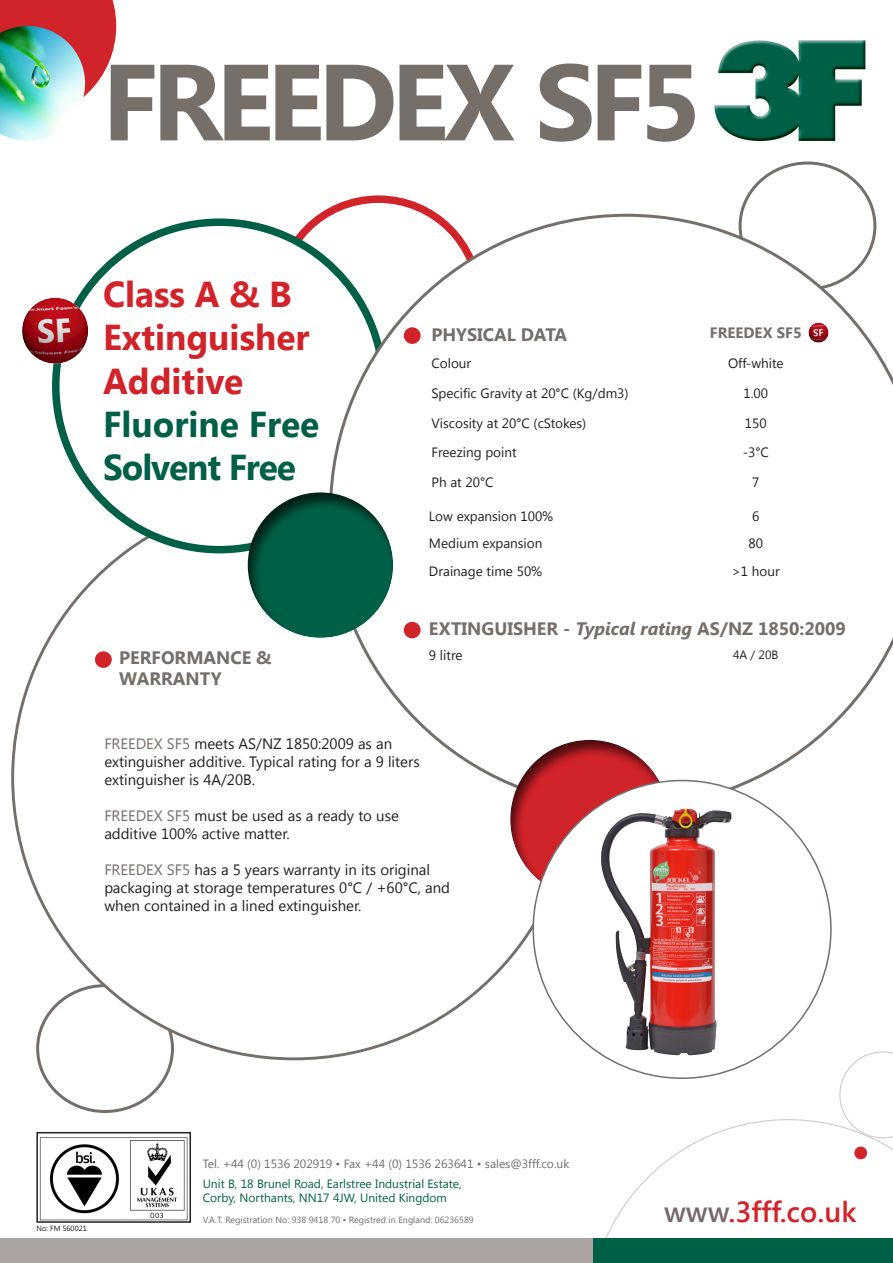
<style>
.page{position:relative;width:893px;height:1263px;background:#fff}
.page>*{position:absolute;margin:0;border:0;box-sizing:border-box;transform-origin:0 0}
.t1{font:700 108px "Segoe UI";letter-spacing:-.06em;color:#766e68}
.t2{font:700 36px/43.2px "Segoe UI";color:#d1232a}
.t3{font:700 36px/43.2px "Segoe UI";letter-spacing:-.005em;color:#006047}
.t4{font:600 28.95px "Segoe UI";color:#d1232a}
.t5{font:700 18px/21.6px "Segoe UI";color:#766e68}
.t6{font:15px/18px "Segoe UI";color:#231f20}
.t7{font:700 15px "Segoe UI";color:#766e68}
.t8{font:13.5px "Segoe UI";color:#231f20}
.t9{font:12px/14.4px "Segoe UI";color:#006047}
.t10{font:12px "Segoe UI";color:#76696a}
.t11{font:12px "Segoe UI";color:#231f20}
.t12{font:9px "Segoe UI";color:#76696a}
.t13{font:7.5px "Segoe UI";color:#231f20}
.s1{font-style:italic}
.s2{color:#766e68}
.s3{color:#76696a}
</style>
<div class="page">
<div style="left:36px;top:984px;width:138px;height:129px;border:3px solid #766e68;border-radius:50%"></div>
<div style="left:13px;top:496px;width:562px;height:563px;background:#fff;border-radius:50%"></div>
<svg style="left:0;top:0;width:116px;height:96px;background:#d74046"></svg>
<img style="left:0;top:26px;width:85px;height:115px">
<svg style="left:595px;top:1051px;width:298px;height:187px"></svg>
<div style="left:854px;top:1146px;width:13px;height:13px;background:#d1232a;border-radius:50%"></div>
<div style="left:0;top:1238px;width:893px;height:25px;background:#aca3a3"></div>
<div style="left:594px;top:1238px;width:299px;height:25px;background:#006047"></div>
<svg style="left:329px;top:214px;width:564px;height:595px"></svg>
<div style="left:405px;top:328px;width:15px;height:15px;background:#d1232a;border-radius:50%"></div>
<div style="left:404px;top:327px;width:17px;height:17px;border:2px solid #d1232a;border-radius:50%"></div>
<div style="left:405px;top:622px;width:15px;height:16px;background:#d1232a;border-radius:50%"></div>
<div style="left:404px;top:622px;width:17px;height:16px;border:2px solid #d1232a;border-radius:50%"></div>
<div style="left:247px;top:491px;width:147px;height:147px;background:#231f20;opacity:.75"></div>
<div style="left:96px;top:652px;width:15px;height:15px;background:#d1232a;border-radius:50%"></div>
<div style="left:95px;top:651px;width:17px;height:17px;border:2px solid #d1232a;border-radius:50%"></div>
<div style="left:509px;top:739px;width:161px;height:160px;background:#231f20;opacity:.75"></div>
<img style="left:714px;top:40px;width:152px;height:101px">
<svg style="left:533px;top:780px;width:298px;height:298px"></svg>
<img style="left:601px;top:809px;width:83px;height:241px">
<img style="left:39px;top:1137px;width:149px;height:83px">
<div style="left:36px;top:1132px;width:155px;height:91px;border:2px solid #231f20"></div>
<img style="left:22px;top:273px;width:85px;height:115px">
<img style="left:802px;top:316px;width:34px;height:34px">
<h1 class="t1" style="left:102px;top:25px;width:600px">FREEDEX SF5</h1>
<h2 class="t2" style="left:103px;top:271px;width:208px">Class A &amp; B<br>Extinguisher<br>Additive</h2>
<h2 class="t3" style="left:103px;top:400px;width:218px">Fluorine Free<br>Solvent Free</h2>
<p class="t5" style="left:119px;top:645px;width:154px">PERFORMANCE &amp;<br>WARRANTY</p>
<p class="t5" style="left:431px;top:322px;width:137px">PHYSICAL DATA</p>
<p class="t7" style="left:710px;top:322px;width:93px">FREEDEX SF5</p>
<p class="t8" style="left:431px;top:354px;width:41px">Colour</p>
<p class="t8" style="left:728px;top:354px;width:57px">Off-white</p>
<p class="t8" style="left:431px;top:384px;width:199px">Specific Gravity at 20°C (Kg/dm3)</p>
<p class="t8" style="left:743px;top:384px;width:26px">1.00</p>
<p class="t8" style="left:431px;top:413px;width:156px">Viscosity at 20°C (cStokes)</p>
<p class="t8" style="left:745px;top:413px;width:23px">150</p>
<p class="t8" style="left:431px;top:443px;width:87px">Freezing point</p>
<p class="t8" style="left:743px;top:443px;width:28px">-3°C</p>
<p class="t8" style="left:431px;top:473px;width:64px">Ph at 20°C</p>
<p class="t8" style="left:752px;top:473px;width:9px">7</p>
<p class="t8" style="left:429px;top:506px;width:126px">Low expansion 100%</p>
<p class="t8" style="left:752px;top:506px;width:9px">6</p>
<p class="t8" style="left:429px;top:534px;width:115px">Medium expansion</p>
<p class="t8" style="left:748px;top:534px;width:16px">80</p>
<p class="t8" style="left:429px;top:562px;width:115px">Drainage time 50%</p>
<p class="t8" style="left:732px;top:562px;width:50px">&gt;1 hour</p>
<p class="t5" style="left:429px;top:617px;width:418px">EXTINGUISHER - <span class="s1">Typical rating</span> AS/NZ 1850:2009</p>
<p class="t8" style="left:429px;top:646px;width:35px">9 litre</p>
<p class="t11" style="left:733px;top:646px;width:47px">4A / 20B</p>
<p class="t6" style="left:104px;top:734px;width:317px"><span class="s2">FREEDEX SF5</span> meets AS/NZ 1850:2009 as an extinguisher additive. Typical rating for a 9 liters extinguisher is 4A/20B.</p>
<p class="t6" style="left:104px;top:806px;width:296px"><span class="s2">FREEDEX SF5</span> must be used as a ready to use additive 100% active matter.</p>
<p class="t6" style="left:104px;top:860px;width:347px"><span class="s2">FREEDEX SF5</span> has a 5 years warranty in its original packaging at storage temperatures 0°C / +60°C, and when contained in a lined extinguisher.</p>
<p class="t13" style="left:36px;top:1223px;width:52px">No: FM 560021</p>
<p class="t10" style="left:203px;top:1156px;width:368px">Tel. +44 (0) 1536 202919 • Fax +44 (0) 1536 263641 • sales@3fff.co.uk</p>
<p class="t9" style="left:203px;top:1176px;width:260px">Unit B, 18 Brunel Road, Earlstree Industrial Estate,<br>Corby, Northants, NN17 4JW, United Kingdom</p>
<p class="t12" style="left:203px;top:1213px;width:272px">V.A.T. Registration No: 938 9418 70 • Registred in England: 06236589</p>
<h3 class="t4" style="left:664px;top:1191px;width:194px"><span class="s3">www</span>.3fff.co.uk</h3>
</div>
